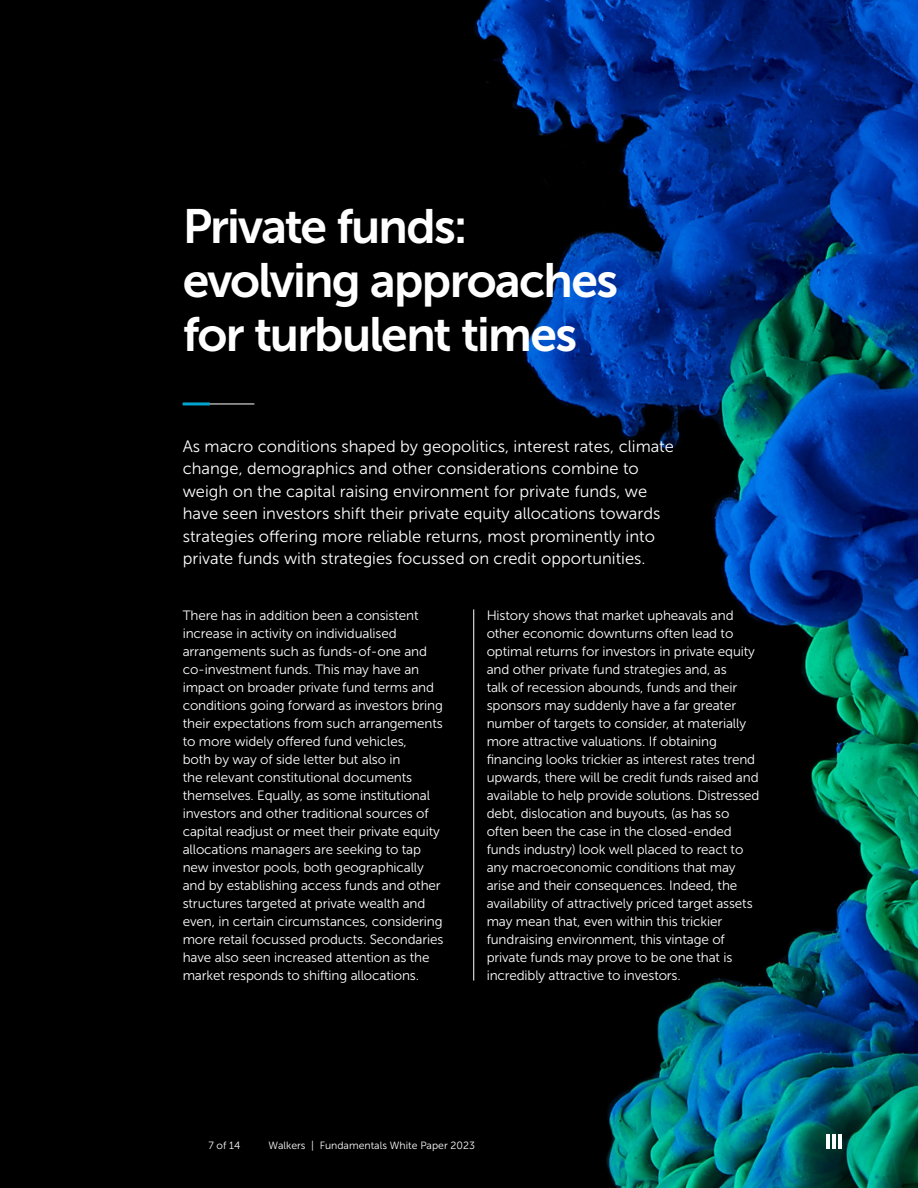
<style>
.page{position:relative;width:918px;height:1188px;background:#fff}
.page>*{position:absolute;margin:0;border:0;box-sizing:border-box;transform-origin:0 0}
.t1{font:48px/54px "Museo Sans 700";letter-spacing:-.035em;color:#fff}
.t2{font:16.5px/22.5px "Museo Sans 300";color:#fff}
.t3{font:13.5px/18px "Museo Sans 300";letter-spacing:-.01em;color:#fff}
.t4{font:10.5px "Museo Sans 300";color:#fff}
</style>
<div class="page">
<img style="left:0;top:0;width:918px;height:1188px">
<hr style="left:827px;top:1134px;width:3px;height:15px;background:#fff">
<hr style="left:832px;top:1134px;width:4px;height:15px;background:#fff">
<hr style="left:838px;top:1134px;width:3px;height:15px;background:#fff">
<hr style="left:183px;top:404px;width:71px;height:1px;background:#fff">
<hr style="left:183px;top:402px;width:27px;height:3px;background:#00a5ce">
<hr style="left:473px;top:609px;width:1px;height:372px;background:#fff">
<h1 class="t1" style="left:183px;top:200px;width:437px">Private funds: evolving approaches for turbulent times</h1>
<p class="t2" style="left:183px;top:435px;width:493px">As macro conditions shaped by geopolitics, interest rates, climate change, demographics and other considerations combine to weigh on the capital raising environment for private funds, we have seen investors shift their private equity allocations towards strategies offering more reliable returns, most prominently into private funds with strategies focussed on credit opportunities.</p>
<p class="t3" style="left:183px;top:606px;width:262px">There has in addition been a consistent increase in activity on individualised arrangements such as funds-of-one and co-investment funds. This may have an impact on broader private fund terms and conditions going forward as investors bring their expectations from such arrangements to more widely offered fund vehicles,<br>both by way of side letter but also in<br>the relevant constitutional documents themselves. Equally, as some institutional investors and other traditional sources of capital readjust or meet their private equity allocations managers are seeking to tap new investor pools, both geographically and by establishing access funds and other structures targeted at private wealth and even, in certain circumstances, considering more retail focussed products. Secondaries have also seen increased attention as the market responds to shifting allocations.</p>
<p class="t3" style="left:487px;top:606px;width:274px">History shows that market upheavals and other economic downturns often lead to optimal returns for investors in private equity and other private fund strategies and, as<br>talk of recession abounds, funds and their sponsors may suddenly have a far greater number of targets to consider, at materially more attractive valuations. If obtaining financing looks trickier as interest rates trend upwards, there will be credit funds raised and available to help provide solutions. Distressed debt, dislocation and buyouts, (as has so often been the case in the closed-ended funds industry) look well placed to react to any macroeconomic conditions that may arise and their consequences. Indeed, the availability of attractively priced target assets may mean that, even within this trickier fundraising environment, this vintage of private funds may prove to be one that is incredibly attractive to investors.</p>
<p class="t4" style="left:208px;top:1140px;width:33px">7 of 14</p>
<p class="t4" style="left:269px;top:1140px;width:208px">Walkers | Fundamentals White Paper 2023</p>
</div>
